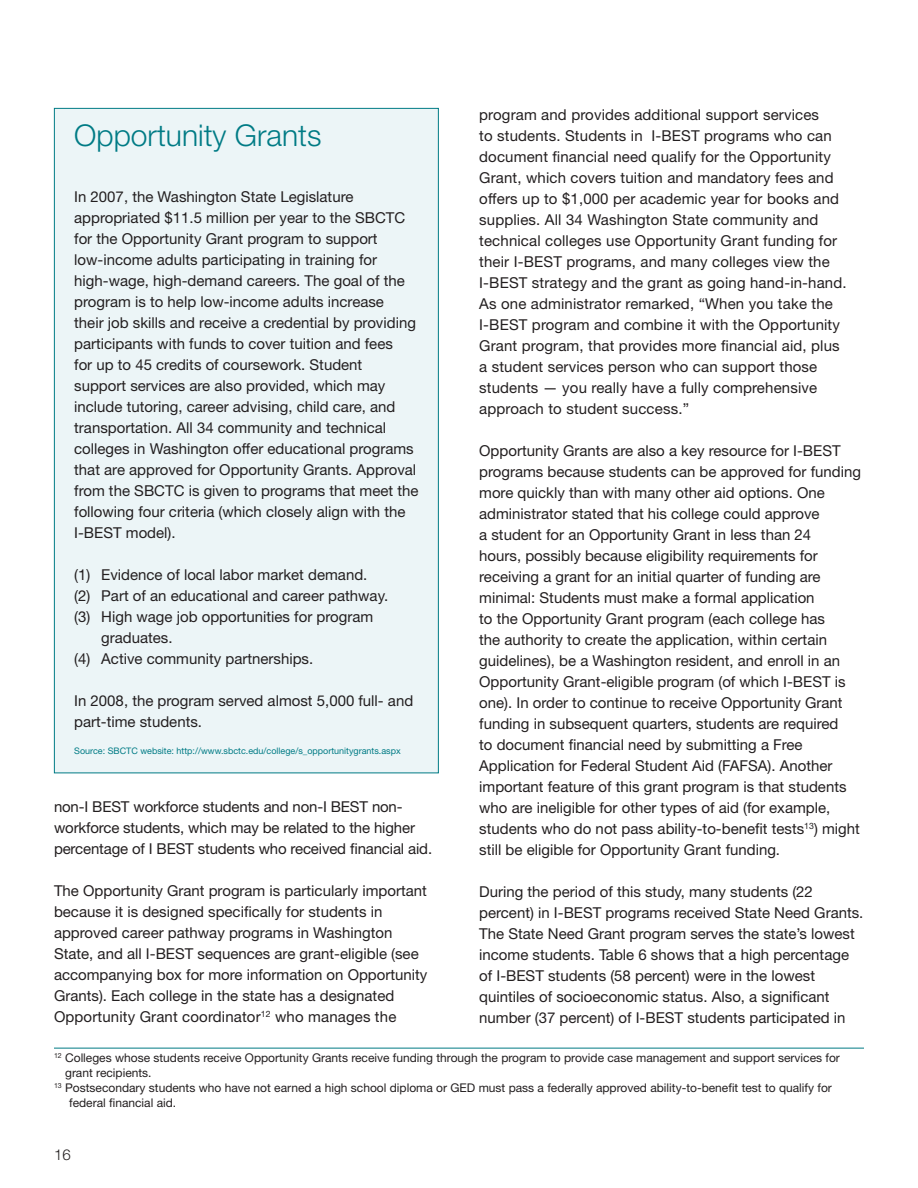
<style>
.page{position:relative;width:918px;height:1188px;background:#fff}
.page>*{position:absolute;margin:0;border:0;box-sizing:border-box;transform-origin:0 0}
.t1{font:300 30px "Helvetica Neue";color:#007b85}
.t2{font:15px/21px "Helvetica Neue";color:#231f20}
.t3{font:300 15px "Helvetica Neue";color:#231f20}
.t4{font:12px "Helvetica Neue";color:#231f20}
.t5{font:9px "Helvetica Neue";color:#007b85}
</style>
<div class="page">
<div style="left:54px;top:108px;width:385px;height:665px;background:#ecf5f7;border:1px solid #007b85"></div>
<hr style="left:54px;top:1048px;width:810px;height:1px;background:#007b85">
<p class="t1" style="left:74px;top:117px;width:249px">Opportunity Grants</p>
<p class="t2" style="left:74px;top:186px;width:346px">In 2007, the Washington State Legislature appropriated $11.5 million per year to the SBCTC for the Opportunity Grant program to support low-income adults participating in training for high-wage, high-demand careers. The goal of the program is to help low-income adults increase<br>their job skills and receive a credential by providing participants with funds to cover tuition and fees<br>for up to 45 credits of coursework. Student<br>support services are also provided, which may include tutoring, career advising, child care, and transportation. All 34 community and technical colleges in Washington offer educational programs that are approved for Opportunity Grants. Approval from the SBCTC is given to programs that meet the following four criteria (which closely align with the I-BEST model).</p>
<p class="t2" style="left:74px;top:564px;width:295px">(1) Evidence of local labor market demand.</p>
<p class="t2" style="left:74px;top:585px;width:315px">(2) Part of an educational and career pathway.</p>
<p class="t2" style="left:74px;top:606px;width:300px">(3) High wage job opportunities for program</p>
<p class="t2" style="left:101px;top:627px;width:73px">graduates.</p>
<p class="t2" style="left:74px;top:648px;width:241px">(4) Active community partnerships.</p>
<p class="t2" style="left:74px;top:690px;width:341px">In 2008, the program served almost 5,000 full- and part-time students.</p>
<p class="t5" style="left:74px;top:745px;width:328px">Source: SBCTC website: http://www.sbctc.edu/college/s_opportunitygrants.aspx</p>
<p class="t2" style="left:54px;top:796px;width:380px">non-I BEST workforce students and non-I BEST non&shy;workforce students, which may be related to the higher percentage of I BEST students who received financial aid.</p>
<p class="t2" style="left:54px;top:880px;width:375px">The Opportunity Grant program is particularly important because it is designed specifically for students in approved career pathway programs in Washington State, and all I-BEST sequences are grant-eligible (see accompanying box for more information on Opportunity Grants). Each college in the state has a designated Opportunity Grant coordinator<sup>12</sup> who manages the</p>
<p class="t2" style="left:479px;top:104px;width:369px">program and provides additional support services<br>to students. Students in I-BEST programs who can document financial need qualify for the Opportunity Grant, which covers tuition and mandatory fees and offers up to $1,000 per academic year for books and supplies. All 34 Washington State community and technical colleges use Opportunity Grant funding for their I-BEST programs, and many colleges view the I-BEST strategy and the grant as going hand-in-hand.<br>As one administrator remarked, “When you take the I-BEST program and combine it with the Opportunity Grant program, that provides more financial aid, plus a student services person who can support those students — you really have a fully comprehensive approach to student success.”</p>
<p class="t2" style="left:479px;top:440px;width:383px">Opportunity Grants are also a key resource for I-BEST programs because students can be approved for funding more quickly than with many other aid options. One administrator stated that his college could approve<br>a student for an Opportunity Grant in less than 24<br>hours, possibly because eligibility requirements for receiving a grant for an initial quarter of funding are minimal: Students must make a formal application<br>to the Opportunity Grant program (each college has<br>the authority to create the application, within certain guidelines), be a Washington resident, and enroll in an Opportunity Grant-eligible program (of which I-BEST is one). In order to continue to receive Opportunity Grant funding in subsequent quarters, students are required<br>to document financial need by submitting a Free Application for Federal Student Aid (FAFSA). Another important feature of this grant program is that students who are ineligible for other types of aid (for example, students who do not pass ability-to-benefit tests<sup>13</sup>) might still be eligible for Opportunity Grant funding.</p>
<p class="t2" style="left:479px;top:881px;width:386px">During the period of this study, many students (22 percent) in I-BEST programs received State Need Grants.<br>The State Need Grant program serves the state’s lowest income students. Table 6 shows that a high percentage of I-BEST students (58 percent) were in the lowest quintiles of socioeconomic status. Also, a significant number (37 percent) of I-BEST students participated in</p>
<p class="t4" style="left:54px;top:1051px;width:787px"><sup>12</sup> Colleges whose students receive Opportunity Grants receive funding through the program to provide case management and support services for</p>
<p class="t4" style="left:65px;top:1066px;width:88px">grant recipients.</p>
<p class="t4" style="left:54px;top:1081px;width:779px"><sup>13</sup> Postsecondary students who have not earned a high school diploma or GED must pass a federally approved ability-to-benefit test to qualify for</p>
<p class="t4" style="left:69px;top:1096px;width:109px">federal financial aid.</p>
<p class="t3" style="left:54px;top:1145px;width:18px">16</p>
</div>
